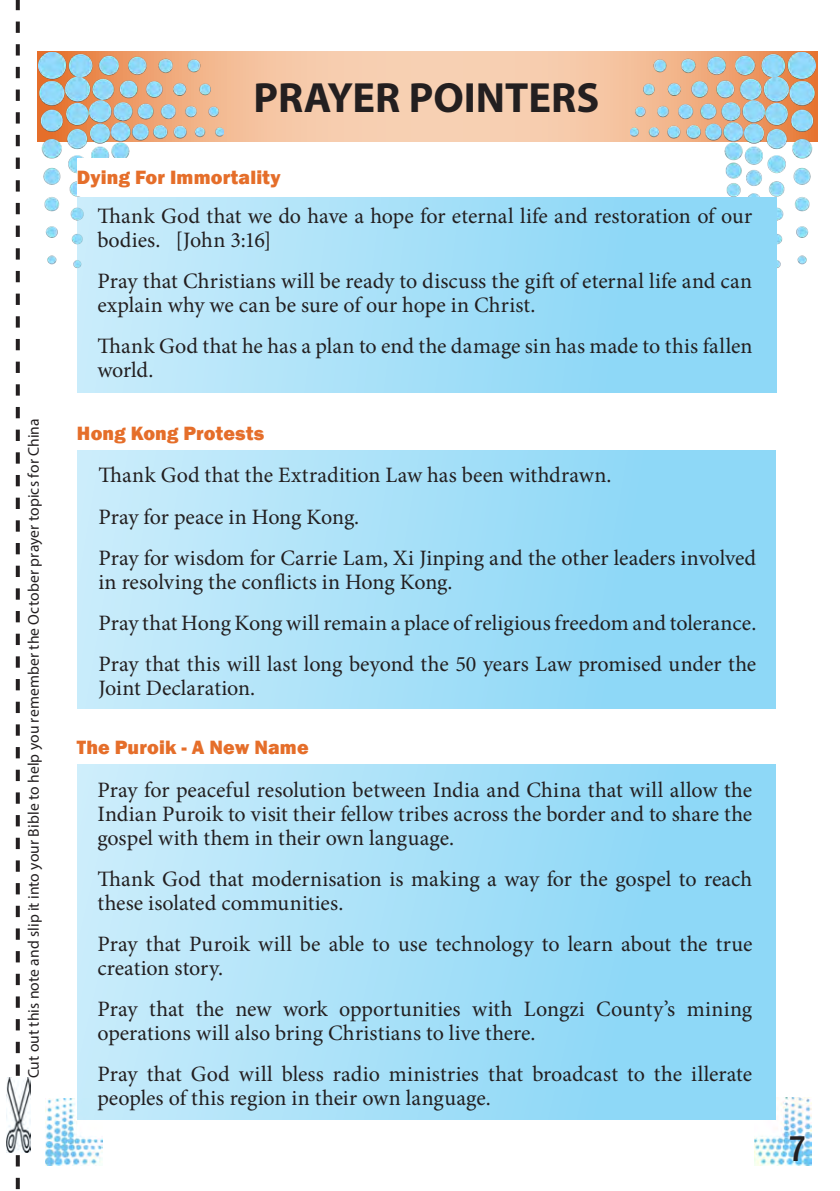
<style>
.page{position:relative;width:840px;height:1191px;background:#fff}
.page>*{position:absolute;margin:0;border:0;box-sizing:border-box;transform-origin:0 0}
.Heading{font:700 42.4px "Myriad Pro";color:#231f20}
.A5_Basic_Paragraph{font:500 condensed 36.8px "Franklin Gothic";color:#231f20}
.Prayer_Points{font:22px/24px "Minion Pro";letter-spacing:.005em;color:#231f20}
.t1{font:800 19.8px "Franklin Gothic";letter-spacing:.01em;color:#e56e2a}
.t2{font:15.6px "Myriad Pro";letter-spacing:.01em;color:#231f20}
</style>
<div class="page">
<svg style="left:37px;top:51px;width:779px;height:90px;background:#f6caaa"></svg>
<img style="left:38px;top:52px;width:186px;height:216px">
<img style="left:630px;top:52px;width:185px;height:218px">
<img style="left:45px;top:1098px;width:58px;height:67px">
<img style="left:754px;top:1097px;width:57px;height:68px">
<div style="left:77px;top:765px;width:698px;height:355px;background:linear-gradient(to right,#c8ecfb,#85d5f6)"></div>
<div style="left:77px;top:197px;width:699px;height:196px;background:linear-gradient(to right,#c8ecfa,#84d4f6)"></div>
<div style="left:77px;top:450px;width:698px;height:259px;background:linear-gradient(to right,#c8ecfb,#84d4f6)"></div>
<svg style="left:16px;top:0;width:4px;height:1189px"></svg>
<img style="left:6px;top:1077px;width:25px;height:75px">
<div style="left:77px;top:159px;width:606px;height:37px;background:#fff"></div>
<p class="t2" style="left:24px;top:1078px;width:661px;rotate:-90deg">Cut out this note and slip it into your Bible to help you remember the October prayer topics for China</p>
<p class="Heading" style="left:253px;top:70px;width:347px">PRAYER POINTERS</p>
<p class="t1" style="left:77px;top:165px;width:205px">Dying For Immortality</p>
<p class="Prayer_Points" style="left:97px;top:204px;width:656px">Thank God that we do have a hope for eternal life and restoration of our bodies. [John 3:16]</p>
<p class="Prayer_Points" style="left:97px;top:269px;width:656px">Pray that Christians will be ready to discuss the gift of eternal life and can explain why we can be sure of our hope in Christ.</p>
<p class="Prayer_Points" style="left:97px;top:334px;width:656px">Thank God that he has a plan to end the damage sin has made to this fallen world.</p>
<p class="t1" style="left:77px;top:420px;width:189px">Hong Kong Protests</p>
<p class="Prayer_Points" style="left:98px;top:463px;width:514px">Thank God that the Extradition Law has been withdrawn.</p>
<p class="Prayer_Points" style="left:98px;top:504px;width:262px">Pray for peace in Hong Kong.</p>
<p class="Prayer_Points" style="left:98px;top:545px;width:659px">Pray for wisdom for Carrie Lam, Xi Jinping and the other leaders involved in resolving the conflicts in Hong Kong.</p>
<p class="Prayer_Points" style="left:98px;top:610px;width:659px">Pray that Hong Kong will remain a place of religious freedom and tolerance.</p>
<p class="Prayer_Points" style="left:98px;top:651px;width:659px">Pray that this will last long beyond the 50 years Law promised under the<br>Joint Declaration.</p>
<p class="t1" style="left:77px;top:734px;width:233px">The Puroik - A New Name</p>
<p class="Prayer_Points" style="left:97px;top:778px;width:656px;text-align:justify">Pray for peaceful resolution between India and China that will allow the Indian Puroik to visit their fellow tribes across the border and to share the gospel with them in their own language.</p>
<p class="Prayer_Points" style="left:97px;top:867px;width:656px">Thank God that modernisation is making a way for the gospel to reach these isolated communities.</p>
<p class="Prayer_Points" style="left:97px;top:932px;width:656px">Pray that Puroik will be able to use technology to learn about the true creation story.</p>
<p class="Prayer_Points" style="left:97px;top:997px;width:656px">Pray that the new work opportunities with Longzi County’s mining operations will also bring Christians to live there.</p>
<p class="Prayer_Points" style="left:97px;top:1062px;width:656px">Pray that God will bless radio ministries that broadcast to the illerate peoples of this region in their own language.</p>
<p class="A5_Basic_Paragraph" style="left:787px;top:1124px;width:20px">7</p>
</div>
